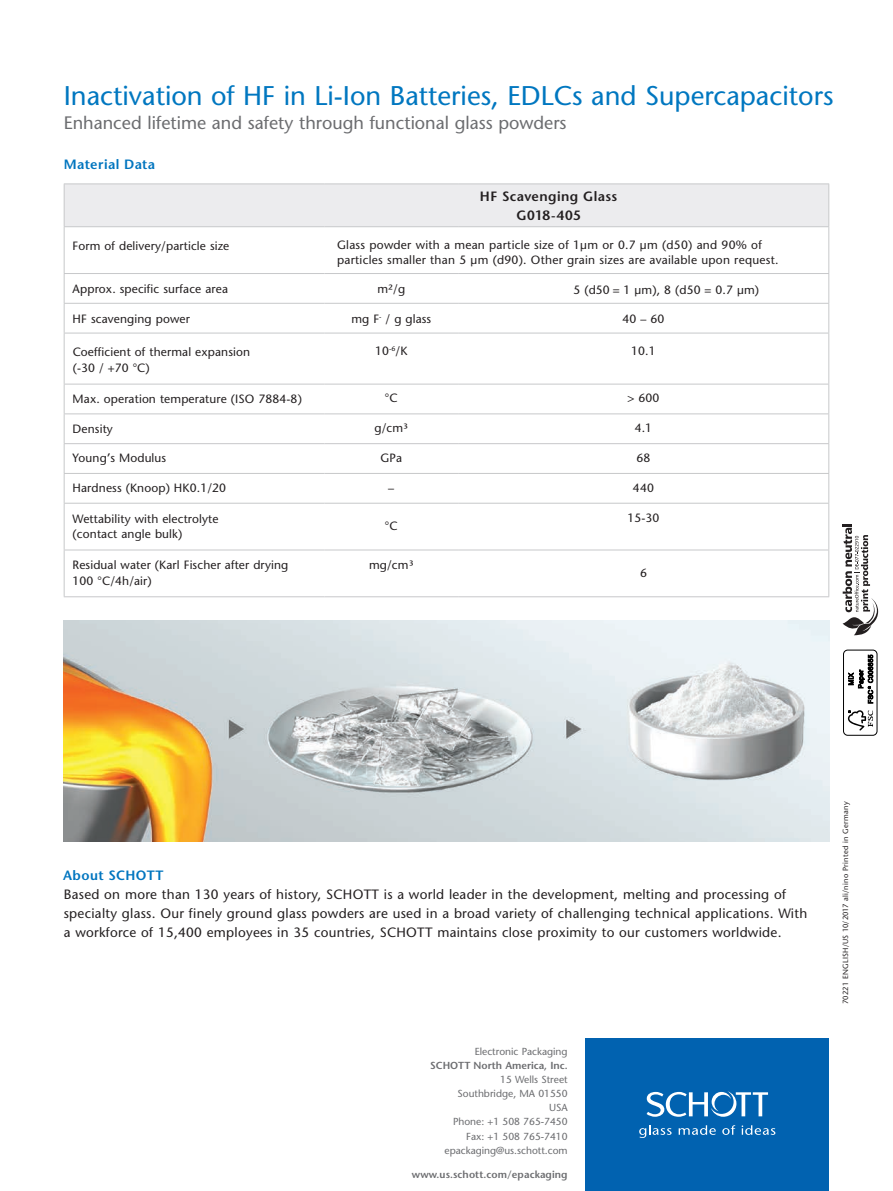
<style>
.page{position:relative;width:893px;height:1191px;background:#fff}
.page>*{position:absolute;margin:0;border:0;box-sizing:border-box;transform-origin:0 0}
.t1{font:500 27px "Stone Sans Std";color:#0077c0}
.t2{font:500 18px "Stone Sans Std";color:#6c6d70}
.t3{font:500 13.5px/19.2px "Stone Sans Std";letter-spacing:.02em;color:#231f20}
.t4{font:600 13.5px/19.2px "Stone Sans Std";letter-spacing:.03em;color:#231f20;text-align:center}
.t5{font:600 13.5px "Stone Sans Std";letter-spacing:.03em;color:#0075bf}
.t6{font:500 12px/15.8px "Stone Sans Std";letter-spacing:.01em;color:#231f20}
.t7{font:500 10.2px/14.1px "Stone Sans Std";color:#6c6d70;text-align:right}
.t8{font:600 10.2px "Stone Sans Std";letter-spacing:.01em;color:#6c6d70}
.t9{font:500 7.5px "Stone Sans Std";letter-spacing:.04em;color:#231f20}
.s1{font-weight:600}
</style>
<div class="page">
<div style="left:585px;top:1038px;width:244px;height:153px;background:#0162b0"></div>
<svg style="left:639px;top:1125px;width:33px;height:13px"></svg>
<svg style="left:679px;top:1125px;width:37px;height:9px"></svg>
<svg style="left:722px;top:1125px;width:13px;height:9px"></svg>
<svg style="left:742px;top:1125px;width:33px;height:9px"></svg>
<svg style="left:647px;top:1091px;width:121px;height:25px"></svg>
<img style="left:64px;top:620px;width:765px;height:221px">
<div style="left:65px;top:184px;width:763px;height:42px;background:#ececee"></div>
<svg style="left:64px;top:385px;width:1px;height:118px"></svg>
<hr style="left:64px;top:503px;width:1px;height:46px;background:#c7c8ca">
<hr style="left:64px;top:550px;width:1px;height:46px;background:#c7c8ca">
<hr style="left:64px;top:227px;width:1px;height:46px;background:#c7c8ca">
<hr style="left:64px;top:273px;width:261px;height:1px;background:#c7c8ca">
<hr style="left:325px;top:273px;width:133px;height:1px;background:#c7c8ca">
<hr style="left:458px;top:273px;width:371px;height:1px;background:#c7c8ca">
<hr style="left:64px;top:303px;width:261px;height:1px;background:#c7c8ca">
<svg style="left:64px;top:274px;width:1px;height:59px"></svg>
<hr style="left:325px;top:303px;width:133px;height:1px;background:#c7c8ca">
<hr style="left:458px;top:303px;width:371px;height:1px;background:#c7c8ca">
<hr style="left:64px;top:333px;width:261px;height:1px;background:#c7c8ca">
<hr style="left:64px;top:333px;width:1px;height:51px;background:#c7c8ca">
<hr style="left:325px;top:333px;width:133px;height:1px;background:#c7c8ca">
<hr style="left:458px;top:333px;width:371px;height:1px;background:#c7c8ca">
<hr style="left:64px;top:384px;width:261px;height:1px;background:#c7c8ca">
<hr style="left:325px;top:384px;width:133px;height:1px;background:#c7c8ca">
<hr style="left:458px;top:384px;width:371px;height:1px;background:#c7c8ca">
<hr style="left:64px;top:413px;width:261px;height:1px;background:#c7c8ca">
<hr style="left:325px;top:413px;width:133px;height:1px;background:#c7c8ca">
<hr style="left:458px;top:413px;width:371px;height:1px;background:#c7c8ca">
<hr style="left:64px;top:443px;width:261px;height:1px;background:#c7c8ca">
<hr style="left:325px;top:443px;width:133px;height:1px;background:#c7c8ca">
<hr style="left:458px;top:443px;width:371px;height:1px;background:#c7c8ca">
<hr style="left:64px;top:473px;width:261px;height:1px;background:#c7c8ca">
<hr style="left:325px;top:473px;width:133px;height:1px;background:#c7c8ca">
<hr style="left:458px;top:473px;width:371px;height:1px;background:#c7c8ca">
<hr style="left:64px;top:503px;width:261px;height:1px;background:#c7c8ca">
<hr style="left:325px;top:503px;width:133px;height:1px;background:#c7c8ca">
<hr style="left:458px;top:503px;width:371px;height:1px;background:#c7c8ca">
<hr style="left:64px;top:549px;width:261px;height:1px;background:#c7c8ca">
<hr style="left:325px;top:549px;width:133px;height:1px;background:#c7c8ca">
<hr style="left:458px;top:549px;width:371px;height:1px;background:#c7c8ca">
<hr style="left:64px;top:596px;width:261px;height:1px;background:#c7c8ca">
<hr style="left:325px;top:596px;width:133px;height:1px;background:#c7c8ca">
<hr style="left:458px;top:596px;width:371px;height:1px;background:#c7c8ca">
<hr style="left:64px;top:183px;width:261px;height:1px;background:#c7c8ca">
<hr style="left:64px;top:184px;width:1px;height:42px;background:#c7c8ca">
<hr style="left:325px;top:183px;width:133px;height:1px;background:#c7c8ca">
<hr style="left:458px;top:183px;width:371px;height:1px;background:#c7c8ca">
<hr style="left:828px;top:184px;width:1px;height:42px;background:#c7c8ca">
<hr style="left:64px;top:226px;width:261px;height:1px;background:#c7c8ca">
<hr style="left:325px;top:226px;width:133px;height:1px;background:#c7c8ca">
<hr style="left:458px;top:226px;width:371px;height:1px;background:#c7c8ca">
<hr style="left:828px;top:227px;width:1px;height:46px;background:#c7c8ca">
<svg style="left:828px;top:274px;width:1px;height:59px"></svg>
<hr style="left:828px;top:333px;width:1px;height:51px;background:#c7c8ca">
<svg style="left:828px;top:384px;width:1px;height:119px"></svg>
<hr style="left:828px;top:503px;width:1px;height:46px;background:#c7c8ca">
<hr style="left:828px;top:550px;width:1px;height:46px;background:#c7c8ca">
<div style="left:843px;top:649px;width:34px;height:86px;border:1px solid #000;border-radius:4px"></div>
<svg style="left:848px;top:710px;width:25px;height:20px"></svg>
<svg style="left:848px;top:654px;width:25px;height:49px"></svg>
<svg style="left:843px;top:524px;width:35px;height:111px"></svg>
<h1 class="t1" style="left:64px;top:79px;width:771px">Inactivation of HF in Li-Ion Batteries, EDLCs and Supercapacitors</h1>
<h2 class="t2" style="left:64px;top:112px;width:504px">Enhanced lifetime and safety through functional glass powders</h2>
<p class="t5" style="left:64px;top:157px;width:93px">Material Data</p>
<p class="t4" style="left:480px;top:186px;width:139px">HF Scavenging Glass<br>G018-405</p>
<p class="t6" style="left:337px;top:237px;width:443px;line-height:15px">Glass powder with a mean particle size of 1µm or 0.7 µm (d50) and 90% of particles smaller than 5 µm (d90). Other grain sizes are available upon request.</p>
<p class="t6" style="left:73px;top:238px;width:158px">Form of delivery/particle size</p>
<p class="t6" style="left:73px;top:281px;width:157px">Approx. specific surface area</p>
<p class="t6" style="left:377px;top:281px;width:29px">m²/g</p>
<p class="t6" style="left:73px;top:311px;width:119px">HF scavenging power</p>
<p class="t6" style="left:351px;top:310px;width:81px">mg F<sup>-</sup> / g glass</p>
<p class="t6" style="left:623px;top:310px;width:43px">40 – 60</p>
<p class="t6" style="left:73px;top:344px;width:179px">Coefficient of thermal expansion (-30 / +70 °C)</p>
<p class="t6" style="left:375px;top:343px;width:34px">10<sup>-6</sup>/K</p>
<p class="t6" style="left:631px;top:343px;width:26px">10.1</p>
<p class="t6" style="left:73px;top:391px;width:231px">Max. operation temperature (ISO 7884-8)</p>
<p class="t6" style="left:385px;top:390px;width:14px">°C</p>
<p class="t6" style="left:627px;top:390px;width:33px">&gt; 600</p>
<p class="t6" style="left:73px;top:420px;width:42px">Density</p>
<p class="t6" style="left:374px;top:420px;width:35px">g/cm³</p>
<p class="t6" style="left:635px;top:420px;width:19px">4.1</p>
<p class="t6" style="left:73px;top:450px;width:95px">Young<span class="s1">’</span>s Modulus</p>
<p class="t6" style="left:381px;top:450px;width:23px">GPa</p>
<p class="t6" style="left:636px;top:450px;width:15px">68</p>
<p class="t6" style="left:73px;top:480px;width:155px">Hardness (Knoop) HK0.1/20</p>
<p class="t6" style="left:388px;top:479px;width:7px">–</p>
<p class="t6" style="left:633px;top:479px;width:22px">440</p>
<p class="t6" style="left:73px;top:510px;width:147px">Wettability with electrolyte (contact angle bulk)</p>
<p class="t6" style="left:385px;top:518px;width:14px">°C</p>
<p class="t6" style="left:573px;top:281px;width:187px">5 (d50 = 1 µm), 8 (d50 = 0.7 µm)</p>
<p class="t6" style="left:627px;top:510px;width:34px">15-30</p>
<p class="t6" style="left:73px;top:557px;width:217px">Residual water (Karl Fischer after drying<br>100 °C/4h/air)</p>
<p class="t6" style="left:369px;top:557px;width:46px">mg/cm³</p>
<p class="t6" style="left:640px;top:565px;width:8px">6</p>
<p class="t5" style="left:63px;top:867px;width:102px">About SCHOTT</p>
<p class="t3" style="left:64px;top:884px;width:745px">Based on more than 130 years of history, SCHOTT is a world leader in the development, melting and processing of specialty glass. Our finely ground glass powders are used in a broad variety of challenging technical applications. With a workforce of 15,400 employees in 35 countries, SCHOTT maintains close proximity to our customers worldwide.</p>
<p class="t7" style="left:475px;top:1044px;width:94px">Electronic Packaging</p>
<p class="t8" style="left:430px;top:1059px;width:139px">SCHOTT North America, Inc.</p>
<p class="t7" style="left:445px;top:1072px;width:125px">15 Wells Street<br>Southbridge, MA 01550<br>USA<br>Phone: +1 508 765-7450<br>Fax: +1 508 765-7410 epackaging@us.schott.com</p>
<p class="t8" style="left:412px;top:1167px;width:157px">www.us.schott.com/epackaging</p>
<p class="t9" style="left:841px;top:1004px;width:204px;rotate:-90deg">70221 ENGLISH/US 10/2017 ali/nino Printed in Germany</p>
</div>
